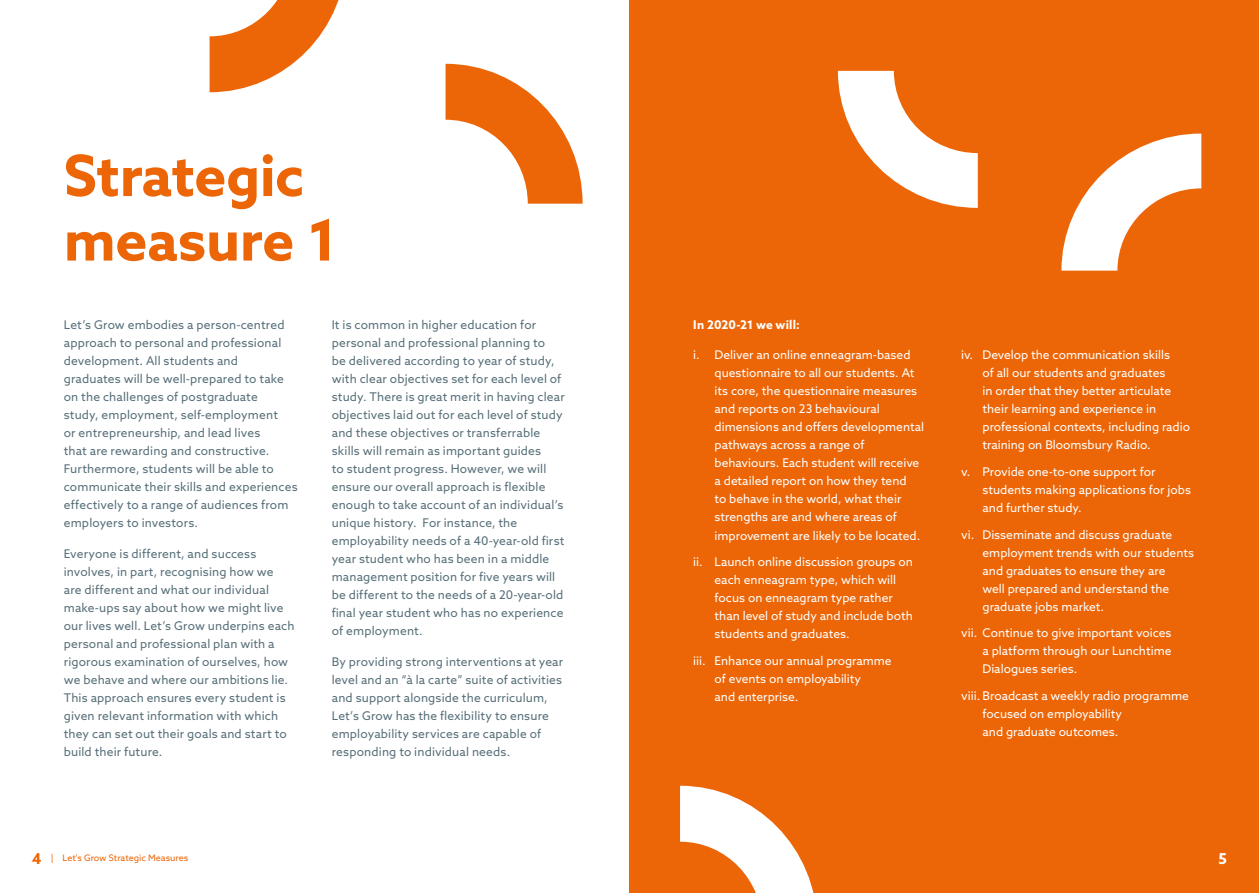
<style>
.page{position:relative;width:1259px;height:893px;background:#fff}
.page>*{position:absolute;margin:0;border:0;box-sizing:border-box;transform-origin:0 0}
.Section_Heading{font:700 57px/64.5px "Azo Sans";letter-spacing:-.005em;color:#ec6608}
.t1{font:700 15px "Azo Sans";color:#fff}
.Body{font:12px/18px "Azo Sans";letter-spacing:.015em;color:#576f79}
.Small_letter_list__W{font:12px/18px "Azo Sans";color:#fff}
.Body__WHITE{font:700 12px "Azo Sans";letter-spacing:.005em;color:#fff}
.t2{font:9px "Azo Sans";color:#ec6608}
.s1{font-weight:700;font-size:15px}
</style>
<div class="page">
<svg style="left:210px;top:0;width:129px;height:92px"></svg>
<svg style="left:445px;top:64px;width:137px;height:140px"></svg>
<div style="left:629px;top:0;width:630px;height:893px;background:#ec6608"></div>
<svg style="left:1061px;top:134px;width:140px;height:137px"></svg>
<svg style="left:838px;top:71px;width:139px;height:137px"></svg>
<svg style="left:680px;top:786px;width:134px;height:107px"></svg>
<p class="Section_Heading" style="left:64px;top:142px;width:275px">Strategic measure 1</p>
<p class="Body" style="left:64px;top:315px;width:235px">Let’s Grow embodies a person-centred approach to personal and professional development. All students and graduates will be well-prepared to take on the challenges of postgraduate<br>study, employment, self-employment<br>or entrepreneurship, and lead lives<br>that are rewarding and constructive.<br>Furthermore, students will be able to communicate their skills and experiences effectively to a range of audiences from employers to investors.</p>
<p class="Body" style="left:64px;top:544px;width:232px">Everyone is different, and success involves, in part, recognising how we<br>are different and what our individual make-ups say about how we might live our lives well. Let’s Grow underpins each personal and professional plan with a rigorous examination of ourselves, how we behave and where our ambitions lie.<br>This approach ensures every student is given relevant information with which they can set out their goals and start to build their future.</p>
<p class="Body" style="left:332px;top:315px;width:235px">It is common in higher education for personal and professional planning to<br>be delivered according to year of study, with clear objectives set for each level of study. There is great merit in having clear objectives laid out for each level of study and these objectives or transferrable skills will remain as important guides<br>to student progress. However, we will ensure our overall approach is flexible enough to take account of an individual’s unique history. For instance, the employability needs of a 40-year-old first year student who has been in a middle management position for five years will be different to the needs of a 20-year-old final year student who has no experience of employment.</p>
<p class="Body" style="left:332px;top:652px;width:233px">By providing strong interventions at year level and an “à la carte” suite of activities and support alongside the curriculum, Let’s Grow has the flexibility to ensure employability services are capable of responding to individual needs.</p>
<p class="Body__WHITE" style="left:693px;top:316px;width:108px">In 2020-21 we will:</p>
<p class="Small_letter_list__W" style="left:714px;top:346px;width:211px;text-indent:-21px">i. Deliver an online enneagram-based questionnaire to all our students. At its core, the questionnaire measures and reports on 23 behavioural dimensions and offers developmental pathways across a range of behaviours. Each student will receive a detailed report on how they tend<br>to behave in the world, what their strengths are and where areas of improvement are likely to be located.</p>
<p class="Small_letter_list__W" style="left:714px;top:553px;width:200px;text-indent:-21px">ii. Launch online discussion groups on each enneagram type, which will focus on enneagram type rather than level of study and include both students and graduates.</p>
<p class="Small_letter_list__W" style="left:714px;top:651px;width:179px;text-indent:-21px">iii. Enhance our annual programme of events on employability<br>and enterprise.</p>
<p class="Small_letter_list__W" style="left:982px;top:346px;width:209px;text-indent:-21px">iv. Develop the communication skills<br>of all our students and graduates<br>in order that they better articulate their learning and experience in professional contexts, including radio training on Bloomsbury Radio.</p>
<p class="Small_letter_list__W" style="left:982px;top:463px;width:210px;text-indent:-21px">v. Provide one-to-one support for students making applications for jobs and further study.</p>
<p class="Small_letter_list__W" style="left:982px;top:525px;width:213px;text-indent:-21px">vi. Disseminate and discuss graduate employment trends with our students and graduates to ensure they are<br>well prepared and understand the graduate jobs market.</p>
<p class="Small_letter_list__W" style="left:982px;top:624px;width:190px;text-align:justify;text-indent:-21px">vii. Continue to give important voices a platform through our Lunchtime Dialogues series.</p>
<p class="Small_letter_list__W" style="left:982px;top:686px;width:208px;text-indent:-21px">viii. Broadcast a weekly radio programme focused on employability<br>and graduate outcomes.</p>
<p class="t2" style="left:32px;top:852px;width:158px"><span class="s1">4</span> | Let's Grow Strategic Measures</p>
<p class="t1" style="left:1218px;top:849px;width:10px">5</p>
</div>
